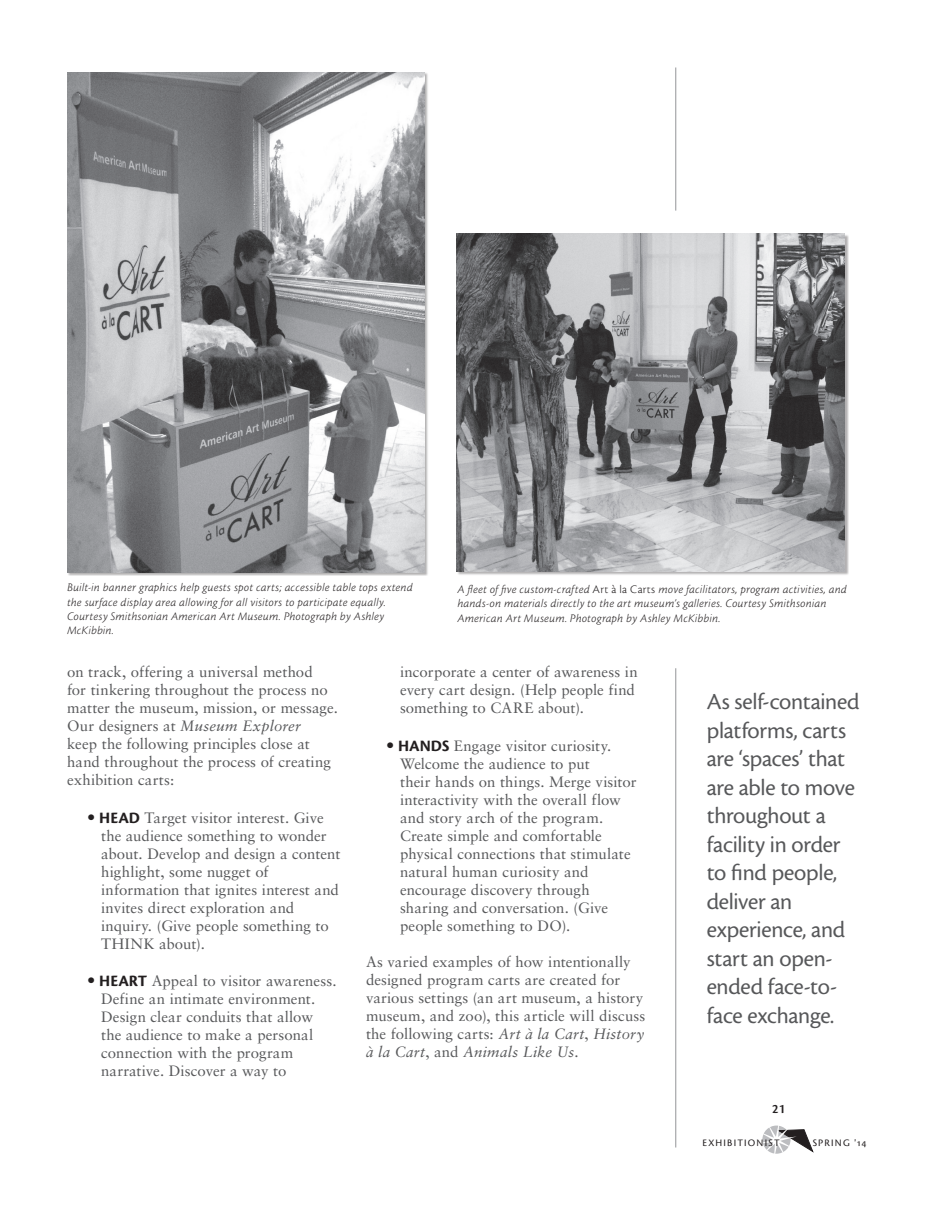
<style>
.page{position:relative;width:932px;height:1215px;background:#fff}
.page>*{position:absolute;margin:0;border:0;box-sizing:border-box;transform-origin:0 0}
.t1{font:24px/28.5px "Cronos MM 408 16";letter-spacing:-.02em;color:#57585a}
.t2{font:15px/18px "Sabon";letter-spacing:.005em;color:#57585a}
.t3{font:13.5px "Cronos MM 574 9";color:#231f20}
.t4{font:12px/14.4px "Cronos MM It 250 8";letter-spacing:.02em;color:#231f20}
.t5{font:10.35px "Cronos MM SC 408 9";letter-spacing:.125em;color:#231f20}
.s1{font-family:"Cronos MM 250 8"}
.s2{font-style:italic}
.s3{font-size:16.5px;color:#231f20}
.s4{font-family:"Cronos MM 700 11";font-size:16.5px;color:#231f20}
</style>
<div class="page">
<svg style="left:762px;top:1125px;width:51px;height:29px"></svg>
<hr style="left:675px;top:668px;width:1px;height:480px;background:#939598">
<hr style="left:675px;top:68px;width:1px;height:143px;background:#939598">
<img style="left:67px;top:72px;width:357px;height:500px">
<div style="left:456px;top:234px;width:393px;height:342px;background:#231f20;opacity:.35"></div>
<img style="left:456px;top:234px;width:388px;height:337px">
<p class="t4" style="left:67px;top:580px;width:347px">Built-in banner graphics help guests spot carts; accessible table tops extend the surface display area allowing for all visitors to participate equally.<br>Courtesy Smithsonian American Art Museum. Photograph by Ashley McKibbin.</p>
<p class="t4" style="left:457px;top:582px;width:391px">A fleet of five custom-crafted <span class="s1">Art à la Carts</span> move facilitators, program activities, and hands-on materials directly to the art museum’s galleries. Courtesy Smithsonian<br>American Art Museum. Photograph by Ashley McKibbin.</p>
<p class="t2" style="left:67px;top:663px;width:272px">on track, offering a universal method<br>for tinkering throughout the process no matter the museum, mission, or message.<br>Our designers at <span class="s2">Museum Explorer<br></span>keep the following principles close at hand throughout the process of creating exhibition carts:</p>
<p class="t2" style="left:101px;top:808px;width:241px;text-indent:-14px"><span class="s3">•</span> <span class="s4">HEAD</span> Target visitor interest. Give the audience something to wonder about. Develop and design a content highlight, some nugget of information that ignites interest and invites direct exploration and inquiry. (Give people something to<br>THINK about).</p>
<p class="t2" style="left:101px;top:972px;width:237px;text-indent:-14px"><span class="s3">•</span> <span class="s4">HEART</span> Appeal to visitor awareness.<br>Define an intimate environment.<br>Design clear conduits that allow the audience to make a personal connection with the program narrative. Discover a way to</p>
<p class="t2" style="left:400px;top:663px;width:239px">incorporate a center of awareness in every cart design. (Help people find something to CARE about).</p>
<p class="t2" style="left:400px;top:736px;width:238px;text-indent:-14px"><span class="s3">•</span> <span class="s4">HANDS</span> Engage visitor curiosity.<br>Welcome the audience to put<br>their hands on things. Merge visitor interactivity with the overall flow and story arch of the program.<br>Create simple and comfortable physical connections that stimulate natural human curiosity and encourage discovery through sharing and conversation. (Give people something to DO).</p>
<p class="t2" style="left:366px;top:952px;width:281px">As varied examples of how intentionally designed program carts are created for various settings (an art museum, a history museum, and zoo), this article will discuss the following carts: <span class="s2">Art à la Cart</span>, <span class="s2">History à la Cart</span>, and <span class="s2">Animals Like Us</span>.</p>
<h1 class="t1" style="left:706px;top:688px;width:154px">As self-contained platforms, carts are ‘spaces’ that are able to move throughout a facility in order to find people, deliver an experience, and start an open&shy;ended face-to&shy;face exchange.</h1>
<p class="t3" style="left:772px;top:1102px;width:14px">21</p>
<p class="t5" style="left:702px;top:1138px;width:79px">EXHIBITIONIST</p>
<p class="t5" style="left:812px;top:1138px;width:55px">SPRING '14</p>
</div>
